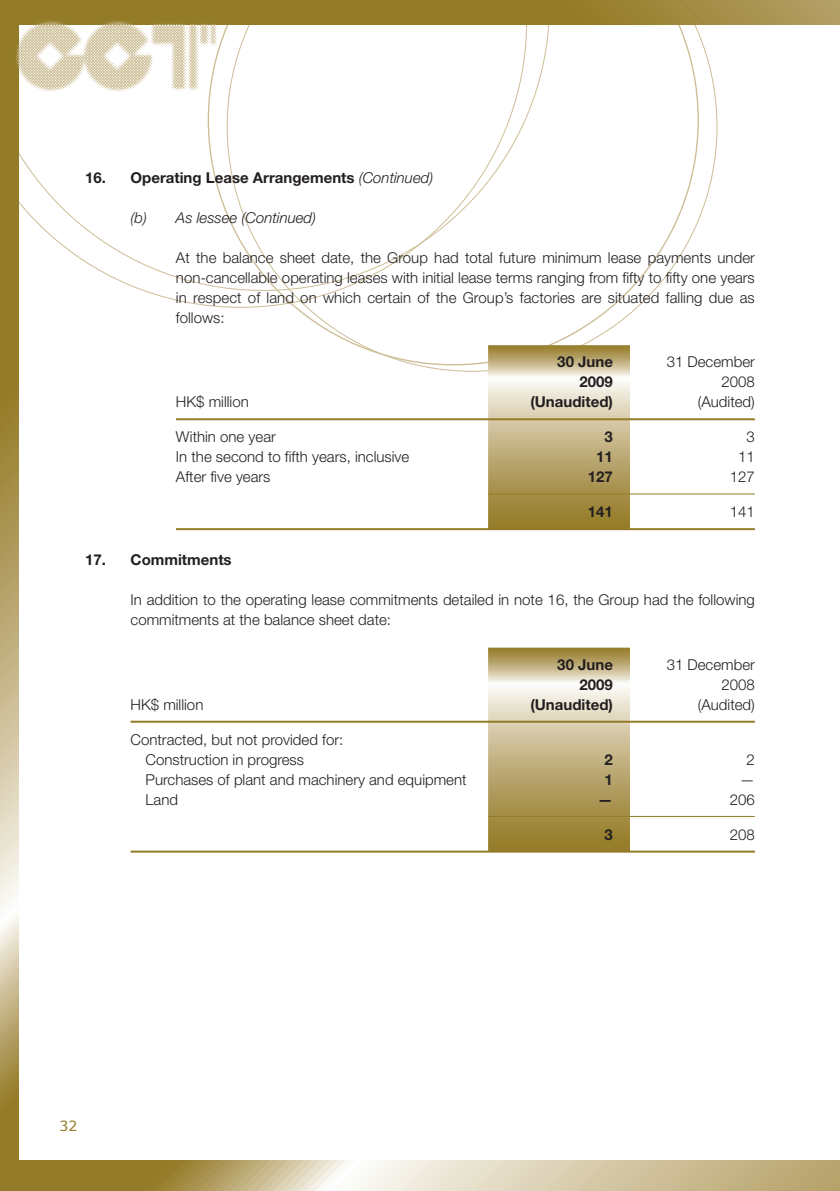
<style>
.page{position:relative;width:840px;height:1191px;background:#fff}
.page>*{position:absolute;margin:0;border:0;box-sizing:border-box;transform-origin:0 0}
.t1{font:300 15px/20px "Helvetica Neue LT Std";color:#231f20}
.t2{font:700 15px "Helvetica Neue LT Std";color:#231f20}
.t3{font:italic 300 15px "Helvetica Neue LT Std";color:#231f20}
.t4{font:14px "Verdana";color:#937b28}
.s1{font-weight:300;font-style:italic}
</style>
<div class="page">
<svg style="left:295px;top:25px;width:422px;height:346px"></svg>
<svg style="left:144px;top:291px;width:382px;height:17px"></svg>
<svg style="left:19px;top:25px;width:530px;height:266px"></svg>
<svg style="left:19px;top:0;width:820px;height:25px;background:#988132"></svg>
<svg style="left:0;top:0;width:19px;height:1160px;background:#b29f64"></svg>
<svg style="left:0;top:1160px;width:839px;height:31px;background:#c6b78b"></svg>
<img style="left:11px;top:17px;width:211px;height:78px">
<svg style="left:488px;top:345px;width:141px;height:183px;background:#c2b282"></svg>
<hr style="left:176px;top:418px;width:578px;height:2px;background:#937b28">
<hr style="left:488px;top:493px;width:266px;height:1px;background:#937b28">
<hr style="left:176px;top:528px;width:578px;height:2px;background:#937b28">
<svg style="left:488px;top:647px;width:141px;height:203px;background:#c2b282"></svg>
<hr style="left:130px;top:720px;width:624px;height:2px;background:#937b28">
<hr style="left:488px;top:816px;width:266px;height:1px;background:#937b28">
<hr style="left:130px;top:850px;width:624px;height:2px;background:#937b28">
<p class="t2" style="left:85px;top:172px;width:349px">16. Operating Lease Arrangements <span class="s1">(Continued)</span></p>
<p class="t3" style="left:130px;top:212px;width:187px">(b) As lessee (Continued)</p>
<p class="t1" style="left:176px;top:249px;width:580px;text-align:justify">At the balance sheet date, the Group had total future minimum lease payments under non-cancellable operating leases with initial lease terms ranging from fifty to fifty one years in respect of land on which certain of the Group’s factories are situated falling due as follows:</p>
<p class="t2" style="left:557px;top:356px;width:57px">30 June</p>
<p class="t1" style="left:666px;top:353px;width:90px">31 December</p>
<p class="t2" style="left:579px;top:376px;width:35px">2009</p>
<p class="t1" style="left:721px;top:373px;width:35px">2008</p>
<p class="t1" style="left:176px;top:393px;width:74px">HK$ million</p>
<p class="t2" style="left:530px;top:396px;width:84px">(Unaudited)</p>
<p class="t1" style="left:697px;top:393px;width:58px">(Audited)</p>
<p class="t1" style="left:176px;top:428px;width:101px">Within one year</p>
<p class="t2" style="left:604px;top:431px;width:10px">3</p>
<p class="t1" style="left:746px;top:428px;width:10px">3</p>
<p class="t1" style="left:176px;top:448px;width:235px">In the second to fifth years, inclusive</p>
<p class="t2" style="left:596px;top:451px;width:18px">11</p>
<p class="t1" style="left:737px;top:448px;width:18px">11</p>
<p class="t1" style="left:176px;top:468px;width:96px">After five years</p>
<p class="t2" style="left:587px;top:471px;width:27px">127</p>
<p class="t1" style="left:729px;top:468px;width:27px">127</p>
<p class="t2" style="left:587px;top:506px;width:27px">141</p>
<p class="t1" style="left:729px;top:503px;width:27px">141</p>
<p class="t2" style="left:85px;top:554px;width:148px">17. Commitments</p>
<p class="t1" style="left:130px;top:591px;width:625px">In addition to the operating lease commitments detailed in note 16, the Group had the following commitments at the balance sheet date:</p>
<p class="t2" style="left:557px;top:659px;width:57px">30 June</p>
<p class="t1" style="left:666px;top:656px;width:90px">31 December</p>
<p class="t2" style="left:579px;top:679px;width:35px">2009</p>
<p class="t1" style="left:721px;top:676px;width:35px">2008</p>
<p class="t1" style="left:130px;top:696px;width:74px">HK$ million</p>
<p class="t2" style="left:530px;top:699px;width:84px">(Unaudited)</p>
<p class="t1" style="left:697px;top:696px;width:58px">(Audited)</p>
<p class="t1" style="left:145px;top:731px;width:199px;text-indent:-15px">Contracted, but not provided for:<br>Construction in progress</p>
<p class="t2" style="left:604px;top:754px;width:10px">2</p>
<p class="t1" style="left:746px;top:751px;width:10px">2</p>
<p class="t1" style="left:145px;top:771px;width:322px">Purchases of plant and machinery and equipment</p>
<p class="t2" style="left:604px;top:774px;width:10px">1</p>
<p class="t1" style="left:739px;top:771px;width:16px">—</p>
<p class="t1" style="left:145px;top:791px;width:34px">Land</p>
<p class="t2" style="left:597px;top:794px;width:16px">—</p>
<p class="t1" style="left:729px;top:791px;width:27px">206</p>
<p class="t2" style="left:604px;top:828px;width:10px">3</p>
<p class="t1" style="left:729px;top:825px;width:27px">208</p>
<p class="t4" style="left:60px;top:1116px;width:19px">32</p>
</div>
